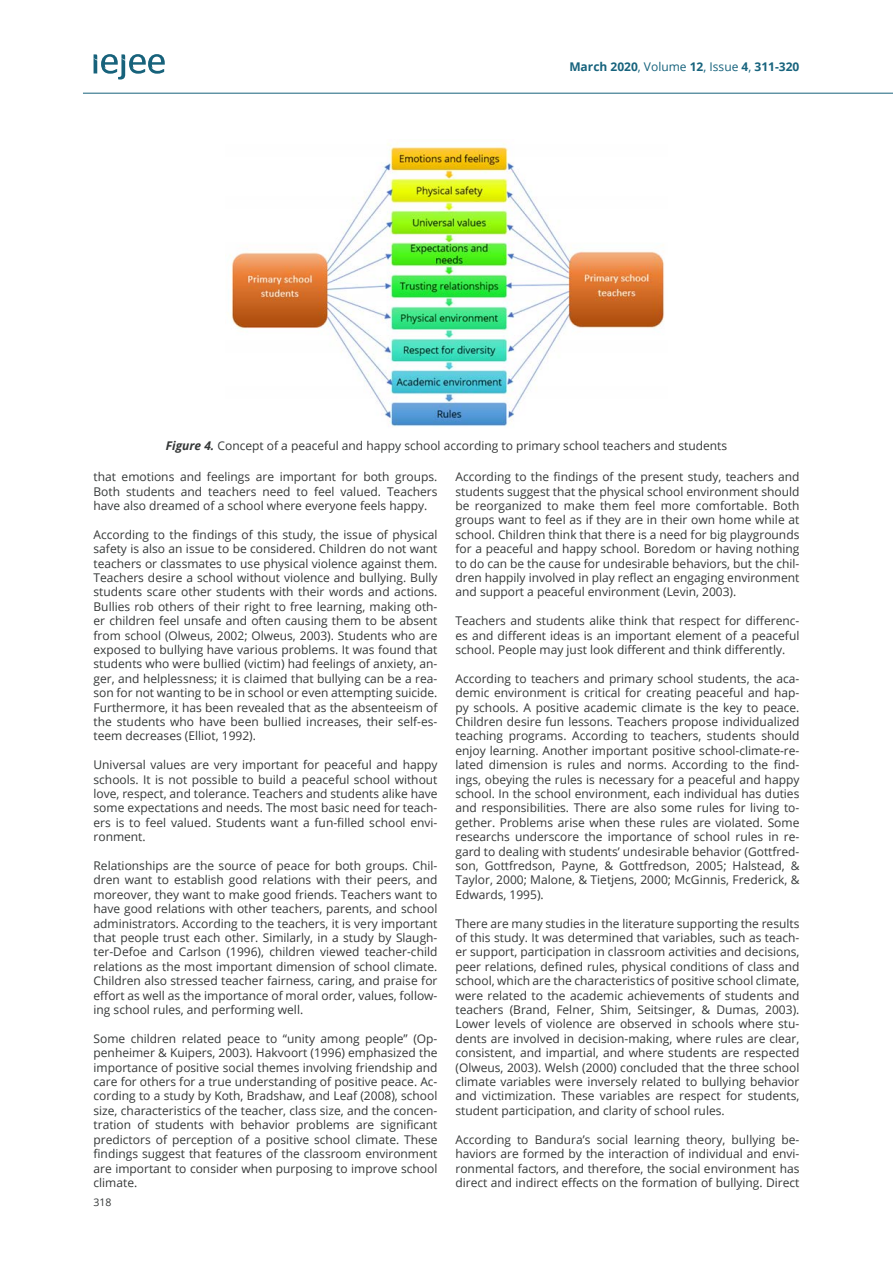
<style>
.page{position:relative;width:893px;height:1263px;background:#fff}
.page>*{position:absolute;margin:0;border:0;box-sizing:border-box;transform-origin:0 0}
.t1{font:12px/14.4px "Open Sans";color:#353838;text-align:justify}
.t2{font:700 12px "Open Sans";color:#17637d}
.t3{font:10.5px "Open Sans";color:#353838}
.s1{font-weight:400}
.s2{font-weight:700;font-style:italic}
</style>
<div class="page">
<hr style="left:83px;top:93px;width:810px;height:1px;background:#17627b">
<svg style="left:94px;top:54px;width:71px;height:26px"></svg>
<img style="left:230px;top:142px;width:435px;height:285px">
<p class="t2" style="left:569px;top:58px;width:232px">March 2020<span class="s1">, Volume</span> 12<span class="s1">, Issue</span> 4<span class="s1">,</span> 311-320</p>
<p class="t1" style="left:166px;top:438px;width:563px"><span class="s2">Figure 4.</span> Concept of a peaceful and happy school according to primary school teachers and students</p>
<p class="t1" style="left:94px;top:469px;width:345px">that emotions and feelings are important for both groups.<br>Both students and teachers need to feel valued. Teachers have also dreamed of a school where everyone feels happy.</p>
<p class="t1" style="left:94px;top:527px;width:345px">According to the findings of this study, the issue of physical safety is also an issue to be considered. Children do not want teachers or classmates to use physical violence against them.<br>Teachers desire a school without violence and bullying. Bully students scare other students with their words and actions.<br>Bullies rob others of their right to free learning, making oth&shy;er children feel unsafe and often causing them to be absent from school (Olweus, 2002; Olweus, 2003). Students who are exposed to bullying have various problems. It was found that students who were bullied (victim) had feelings of anxiety, an&shy;ger, and helplessness; it is claimed that bullying can be a rea&shy;son for not wanting to be in school or even attempting suicide.<br>Furthermore, it has been revealed that as the absenteeism of the students who have been bullied increases, their self-es&shy;teem decreases (Elliot, 1992).</p>
<p class="t1" style="left:94px;top:757px;width:345px">Universal values are very important for peaceful and happy schools. It is not possible to build a peaceful school without love, respect, and tolerance. Teachers and students alike have some expectations and needs. The most basic need for teach&shy;ers is to feel valued. Students want a fun-filled school envi&shy;ronment.</p>
<p class="t1" style="left:94px;top:858px;width:345px">Relationships are the source of peace for both groups. Chil&shy;dren want to establish good relations with their peers, and moreover, they want to make good friends. Teachers want to have good relations with other teachers, parents, and school administrators. According to the teachers, it is very important that people trust each other. Similarly, in a study by Slaugh&shy;ter-Defoe and Carlson (1996), children viewed teacher-child relations as the most important dimension of school climate.<br>Children also stressed teacher fairness, caring, and praise for effort as well as the importance of moral order, values, follow&shy;ing school rules, and performing well.</p>
<p class="t1" style="left:94px;top:1031px;width:345px">Some children related peace to “unity among people” (Op&shy;penheimer &amp; Kuipers, 2003). Hakvoort (1996) emphasized the importance of positive social themes involving friendship and care for others for a true understanding of positive peace. Ac&shy;cording to a study by Koth, Bradshaw, and Leaf (2008), school size, characteristics of the teacher, class size, and the concen&shy;tration of students with behavior problems are significant predictors of perception of a positive school climate. These findings suggest that features of the classroom environment are important to consider when purposing to improve school climate.</p>
<p class="t3" style="left:94px;top:1195px;width:20px">318</p>
<p class="t1" style="left:455px;top:469px;width:345px">According to the findings of the present study, teachers and students suggest that the physical school environment should be reorganized to make them feel more comfortable. Both groups want to feel as if they are in their own home while at school. Children think that there is a need for big playgrounds for a peaceful and happy school. Boredom or having nothing to do can be the cause for undesirable behaviors, but the chil&shy;dren happily involved in play reflect an engaging environment and support a peaceful environment (Levin, 2003).</p>
<p class="t1" style="left:455px;top:613px;width:345px">Teachers and students alike think that respect for differenc&shy;es and different ideas is an important element of a peaceful school. People may just look different and think differently.</p>
<p class="t1" style="left:455px;top:671px;width:345px">According to teachers and primary school students, the aca&shy;demic environment is critical for creating peaceful and hap&shy;py schools. A positive academic climate is the key to peace.<br>Children desire fun lessons. Teachers propose individualized teaching programs. According to teachers, students should enjoy learning. Another important positive school-climate-re&shy;lated dimension is rules and norms. According to the find&shy;ings, obeying the rules is necessary for a peaceful and happy school. In the school environment, each individual has duties and responsibilities. There are also some rules for living to&shy;gether. Problems arise when these rules are violated. Some researchs underscore the importance of school rules in re&shy;gard to dealing with students’ undesirable behavior (Gottfred&shy;son, Gottfredson, Payne, &amp; Gottfredson, 2005; Halstead, &amp; Taylor, 2000; Malone, &amp; Tietjens, 2000; McGinnis, Frederick, &amp; Edwards, 1995).</p>
<p class="t1" style="left:455px;top:916px;width:345px">There are many studies in the literature supporting the results of this study. It was determined that variables, such as teach&shy;er support, participation in classroom activities and decisions, peer relations, defined rules, physical conditions of class and school, which are the characteristics of positive school climate, were related to the academic achievements of students and teachers (Brand, Felner, Shim, Seitsinger, &amp; Dumas, 2003).<br>Lower levels of violence are observed in schools where stu&shy;dents are involved in decision-making, where rules are clear, consistent, and impartial, and where students are respected (Olweus, 2003). Welsh (2000) concluded that the three school climate variables were inversely related to bullying behavior and victimization. These variables are respect for students, student participation, and clarity of school rules.</p>
<p class="t1" style="left:455px;top:1132px;width:345px">According to Bandura’s social learning theory, bullying be&shy;haviors are formed by the interaction of individual and envi&shy;ronmental factors, and therefore, the social environment has direct and indirect effects on the formation of bullying. Direct</p>
</div>
